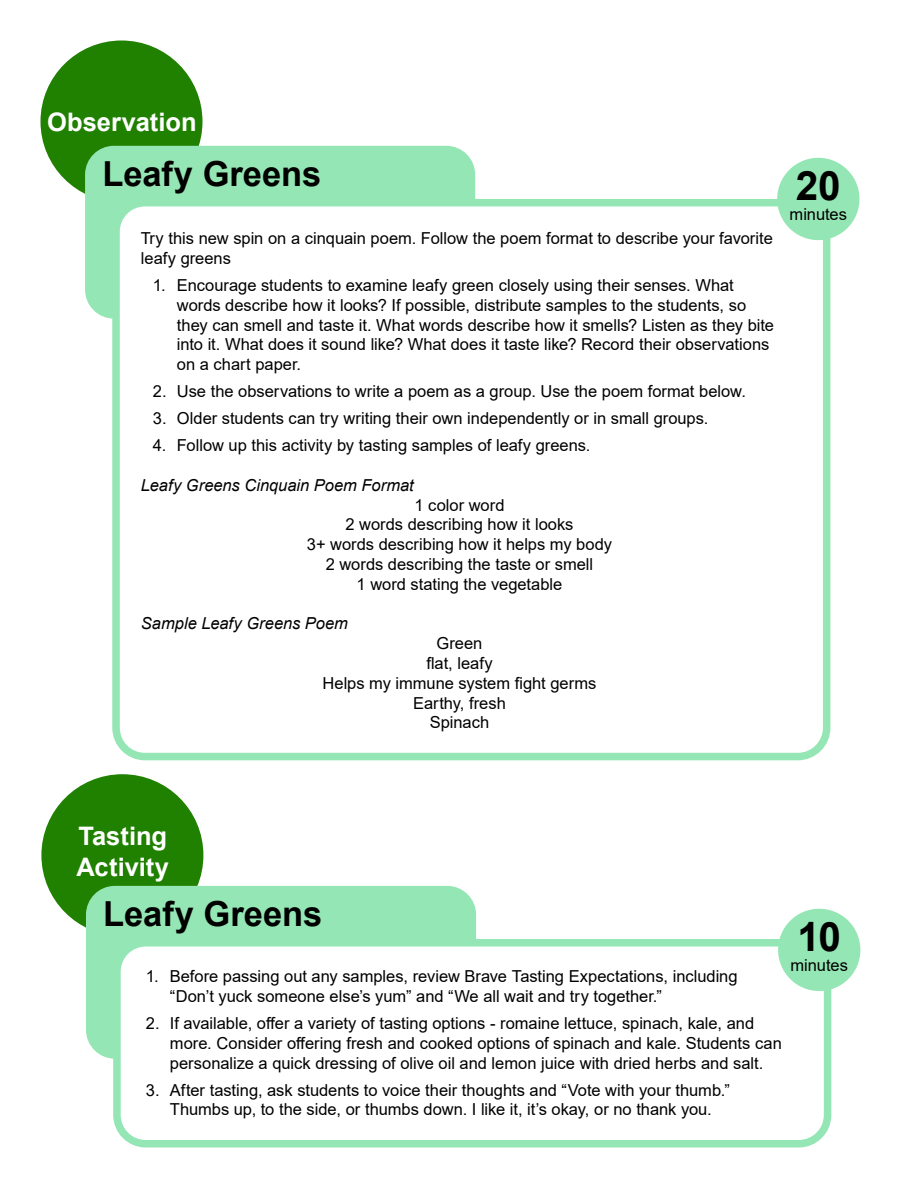
<style>
.page{position:relative;width:918px;height:1188px;background:#fff}
.page>*{position:absolute;margin:0;border:0;box-sizing:border-box;transform-origin:0 0}
.t1{font:700 40.5px "Arial";color:#000}
.t2{font:700 34.5px "Arial";letter-spacing:-.005em;color:#000}
.t3{font:700 25.5px/30.6px "Arial";color:#fff}
.t4{font:16.5px/19.8px "Arial";color:#000}
.t5{font:italic 16.5px "Arial";color:#000}
</style>
<div class="page">
<div style="left:41px;top:774px;width:162px;height:162px;background:#208000;border-radius:50%"></div>
<div style="left:40px;top:40px;width:162px;height:162px;background:#208000;border-radius:50%"></div>
<div style="left:85px;top:146px;width:390px;height:173px;background:#95e6b5;border-radius:29px"></div>
<div style="left:116px;top:203px;width:711px;height:554px;background:#fff;border-radius:29px"></div>
<div style="left:112px;top:199px;width:718px;height:561px;border:8px solid #95e6b5;border-radius:29px"></div>
<div style="left:777px;top:158px;width:82px;height:82px;background:#95e6b5;border-radius:50%"></div>
<div style="left:86px;top:886px;width:390px;height:173px;background:#95e6b5;border-radius:29px"></div>
<div style="left:117px;top:943px;width:711px;height:201px;background:#fff;border-radius:29px"></div>
<div style="left:113px;top:939px;width:718px;height:209px;border:8px solid #95e6b5;border-radius:29px"></div>
<div style="left:778px;top:909px;width:82px;height:82px;background:#95e6b5;border-radius:50%"></div>
<p class="t3" style="left:47px;top:107px;width:151px">Observation</p>
<p class="t2" style="left:102px;top:150px;width:220px">Leafy Greens</p>
<p class="t4" style="left:141px;top:228px;width:633px">Try this new spin on a cinquain poem. Follow the poem format to describe your favorite leafy greens</p>
<p class="t4" style="left:177px;top:275px;width:599px;text-indent:-24px">1. Encourage students to examine leafy green closely using their senses. What words describe how it looks? If possible, distribute samples to the students, so they can smell and taste it. What words describe how it smells? Listen as they bite into it. What does it sound like? What does it taste like? Record their observations on a chart paper.</p>
<p class="t4" style="left:153px;top:381px;width:595px">2. Use the observations to write a poem as a group. Use the poem format below.</p>
<p class="t4" style="left:153px;top:408px;width:557px">3. Older students can try writing their own independently or in small groups.</p>
<p class="t4" style="left:153px;top:435px;width:439px">4. Follow up this activity by tasting samples of leafy greens.</p>
<p class="t5" style="left:141px;top:474px;width:274px">Leafy Greens Cinquain Poem Format</p>
<p class="t4" style="left:414px;top:495px;width:92px">1 color word</p>
<p class="t4" style="left:346px;top:515px;width:229px">2 words describing how it looks</p>
<p class="t4" style="left:307px;top:534px;width:307px">3+ words describing how it helps my body</p>
<p class="t4" style="left:326px;top:554px;width:269px">2 words describing the taste or smell</p>
<p class="t4" style="left:357px;top:574px;width:207px">1 word stating the vegetable</p>
<p class="t5" style="left:141px;top:613px;width:208px">Sample Leafy Greens Poem</p>
<p class="t4" style="left:437px;top:633px;width:47px">Green</p>
<p class="t4" style="left:426px;top:653px;width:68px">flat, leafy</p>
<p class="t4" style="left:323px;top:673px;width:275px">Helps my immune system fight germs</p>
<p class="t4" style="left:413px;top:693px;width:94px">Earthy, fresh</p>
<p class="t4" style="left:430px;top:713px;width:61px">Spinach</p>
<p class="t1" style="left:796px;top:157px;width:46px">20</p>
<p class="t4" style="left:790px;top:204px;width:59px">minutes</p>
<p class="t3" style="left:77px;top:821px;width:94px">Tasting<br>Activity</p>
<p class="t2" style="left:103px;top:890px;width:220px">Leafy Greens</p>
<p class="t4" style="left:170px;top:966px;width:569px;text-indent:-24px">1. Before passing out any samples, review Brave Tasting Expectations, including “Don’t yuck someone else’s yum” and “We all wait and try together.”</p>
<p class="t4" style="left:170px;top:1013px;width:614px;text-indent:-24px">2. If available, offer a variety of tasting options - romaine lettuce, spinach, kale, and more. Consider offering fresh and cooked options of spinach and kale. Students can personalize a quick dressing of olive oil and lemon juice with dried herbs and salt.</p>
<p class="t4" style="left:146px;top:1080px;width:586px;text-align:center">3. After tasting, ask students to voice their thoughts and “Vote with your thumb.”<br>Thumbs up, to the side, or thumbs down. I like it, it’s okay, or no thank you.</p>
<p class="t1" style="left:798px;top:908px;width:45px">10</p>
<p class="t4" style="left:791px;top:955px;width:59px">minutes</p>
</div>
